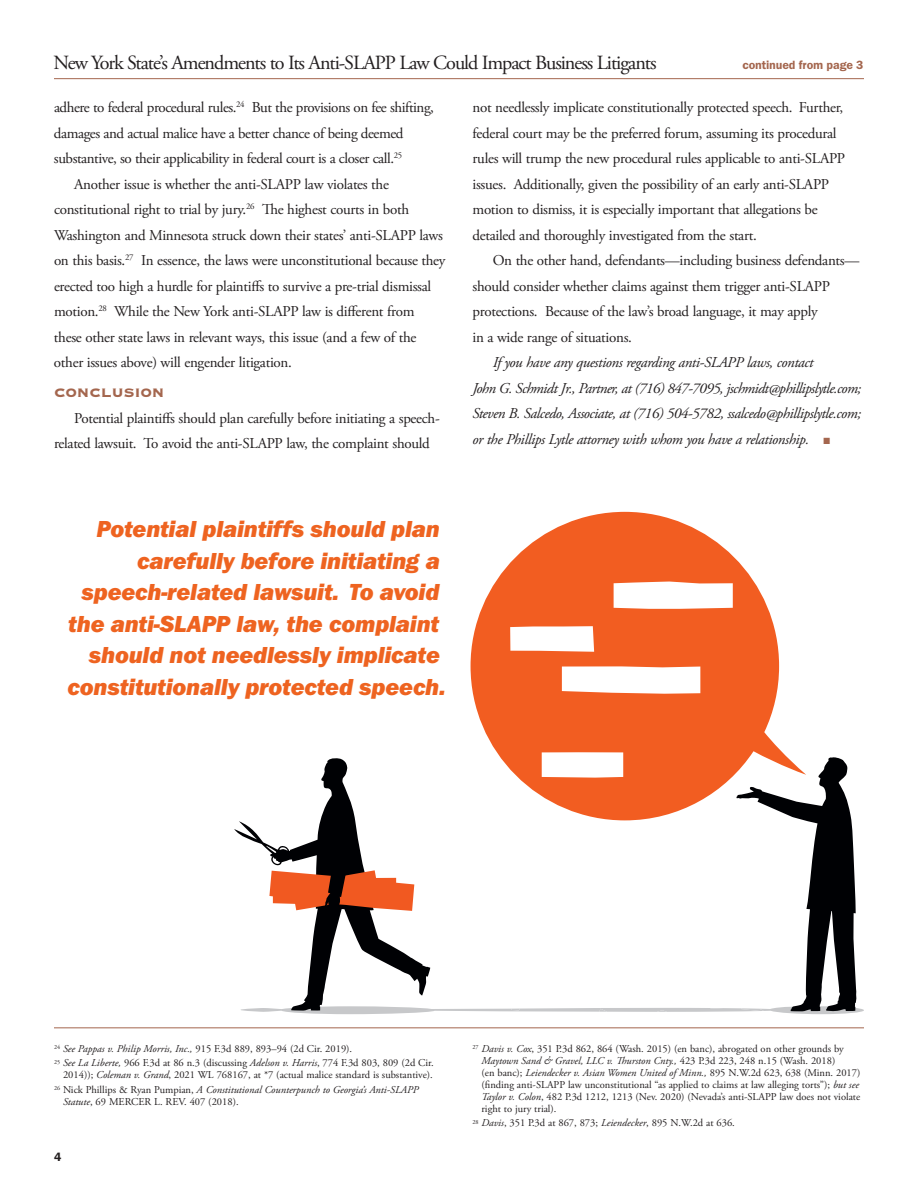
<style>
.page{position:relative;width:918px;height:1188px;background:#fff}
.page>*{position:absolute;margin:0;border:0;box-sizing:border-box;transform-origin:0 0}
.t1{font:italic 800 24px/31.5px "Franklin Gothic Itc T";letter-spacing:-.01em;color:#ee6320;text-align:right}
.t2{font:20.1px "Adobe Garamond Pro";letter-spacing:-.05em;color:#231f20}
.t3{font:16.2px "Copperplate LT Thirty Three BC";letter-spacing:-.01em;color:#a4664e}
.t4{font:15px/25.5px "Adobe Garamond Pro";letter-spacing:-.02em;color:#231f20}
.t5{font:italic 15px/25.5px "Adobe Garamond Pro";letter-spacing:-.03em;color:#231f20}
.t6{font:600 12.3px "Franklin Gothic Itc T";letter-spacing:-.01em;color:#a4664e}
.t7{font:600 12.3px "Franklin Gothic Itc T";color:#231f20}
.t8{font:10.5px/12px "Adobe Garamond Pro";color:#231f20}
.s1{font-style:italic}
</style>
<div class="page">
<hr style="left:54px;top:78px;width:810px;height:1px;background:#a4664e">
<svg style="left:471px;top:512px;width:316px;height:245px;fill:#f25d21"></svg>
<svg style="left:240px;top:757px;width:624px;height:258px"></svg>
<hr style="left:54px;top:1027px;width:810px;height:1px;background:#a4664e">
<h2 class="t2" style="left:54px;top:54px;width:604px">New York State’s Amendments to Its Anti-SLAPP Law Could Impact Business Litigants</h2>
<p class="t6" style="left:742px;top:60px;width:122px">continued from page 3</p>
<p class="t4" style="left:54px;top:96px;width:382px">adhere to federal procedural rules.<sup>24</sup> But the provisions on fee shifting,</p>
<p class="t4" style="left:54px;top:122px;width:351px">damages and actual malice have a better chance of being deemed</p>
<p class="t4" style="left:54px;top:147px;width:350px">substantive, so their applicability in federal court is a closer call.<sup>25</sup></p>
<p class="t4" style="left:74px;top:173px;width:316px">Another issue is whether the anti-SLAPP law violates the</p>
<p class="t4" style="left:54px;top:198px;width:357px">constitutional right to trial by jury.<sup>26</sup> The highest courts in both</p>
<p class="t4" style="left:54px;top:224px;width:391px">Washington and Minnesota struck down their states’ anti-SLAPP laws</p>
<p class="t4" style="left:54px;top:249px;width:393px">on this basis.<sup>27</sup> In essence, the laws were unconstitutional because they</p>
<p class="t4" style="left:54px;top:275px;width:379px">erected too high a hurdle for plaintiffs to survive a pre-trial dismissal</p>
<p class="t4" style="left:54px;top:300px;width:362px">motion.<sup>28</sup> While the New York anti-SLAPP law is different from</p>
<p class="t4" style="left:54px;top:326px;width:364px">these other state laws in relevant ways, this issue (and a few of the</p>
<p class="t4" style="left:54px;top:351px;width:239px">other issues above) will engender litigation.</p>
<p class="t3" style="left:54px;top:382px;width:112px">CONCLUSION</p>
<p class="t4" style="left:54px;top:406px;width:387px;text-indent:20px">Potential plaintiffs should plan carefully before initiating a speech&shy;related lawsuit. To avoid the anti-SLAPP law, the complaint should</p>
<p class="t4" style="left:473px;top:96px;width:374px">not needlessly implicate constitutionally protected speech. Further, federal court may be the preferred forum, assuming its procedural rules will trump the new procedural rules applicable to anti-SLAPP issues. Additionally, given the possibility of an early anti-SLAPP motion to dismiss, it is especially important that allegations be detailed and thoroughly investigated from the start.</p>
<p class="t4" style="left:473px;top:249px;width:388px;text-indent:20px">On the other hand, defendants—including business defendants— should consider whether claims against them trigger anti-SLAPP protections. Because of the law’s broad language, it may apply<br>in a wide range of situations.</p>
<p class="t5" style="left:473px;top:351px;width:390px;text-indent:20px">If you have any questions regarding anti-SLAPP laws, contact<br>John G. Schmidt Jr., Partner, at (716) 847-7095, jschmidt@phillipslytle.com; Steven B. Salcedo, Associate, at (716) 504-5782, ssalcedo@phillipslytle.com; or the Phillips Lytle attorney with whom you have a relationship.</p>
<h1 class="t1" style="left:68px;top:515px;width:380px">Potential plaintiffs should plan carefully before initiating a speech-related lawsuit. To avoid the anti-SLAPP law, the complaint should not needlessly implicate constitutionally protected speech.</h1>
<p class="t8" style="left:54px;top:1042px;width:381px;line-height:14.4px"><sup>24</sup> <span class="s1">See Pappas v. Philip Morris, Inc.,</span> 915 F.3d 889, 893–94 (2d Cir. 2019).<br><sup>25</sup> <span class="s1">See La Liberte,</span> 966 F.3d at 86 n.3 (discussing <span class="s1">Adelson v. Harris</span>, 774 F.3d 803, 809 (2d Cir.</p>
<p class="t8" style="left:54px;top:1068px;width:380px;line-height:14.4px;text-indent:9px">2014)); <span class="s1">Coleman v. Grand</span>, 2021 WL 768167, at *7 (actual malice standard is substantive).<br><sup>26</sup> Nick Phillips &amp; Ryan Pumpian, <span class="s1">A Constitutional Counterpunch to Georgia’s Anti-SLAPP</span></p>
<p class="t8" style="left:63px;top:1096px;width:177px"><span class="s1">Statute</span>, 69 MERCER L. REV. 407 (2018).</p>
<p class="t7" style="left:54px;top:1152px;width:9px">4</p>
<p class="t8" style="left:482px;top:1043px;width:381px;text-indent:-9px"><sup>27</sup> <span class="s1">Davis v. Cox</span>, 351 P.3d 862, 864 (Wash. 2015) (en banc), abrogated on other grounds by <span class="s1">Maytown Sand &amp; Gravel, LLC v. Thurston Cnty.,</span> 423 P.3d 223, 248 n.15 (Wash. 2018)<br>(en banc); <span class="s1">Leiendecker v. Asian Women United of Minn.,</span> 895 N.W.2d 623, 638 (Minn. 2017) (finding anti-SLAPP law unconstitutional “as applied to claims at law alleging torts”); <span class="s1">but see Taylor v. Colon</span>, 482 P.3d 1212, 1213 (Nev. 2020) (Nevada’s anti-SLAPP law does not violate right to jury trial).</p>
<p class="t8" style="left:473px;top:1118px;width:264px"><sup>28</sup> <span class="s1">Davis</span>, 351 P.3d at 867, 873; <span class="s1">Leiendecker</span>, 895 N.W.2d at 636.</p>
</div>
